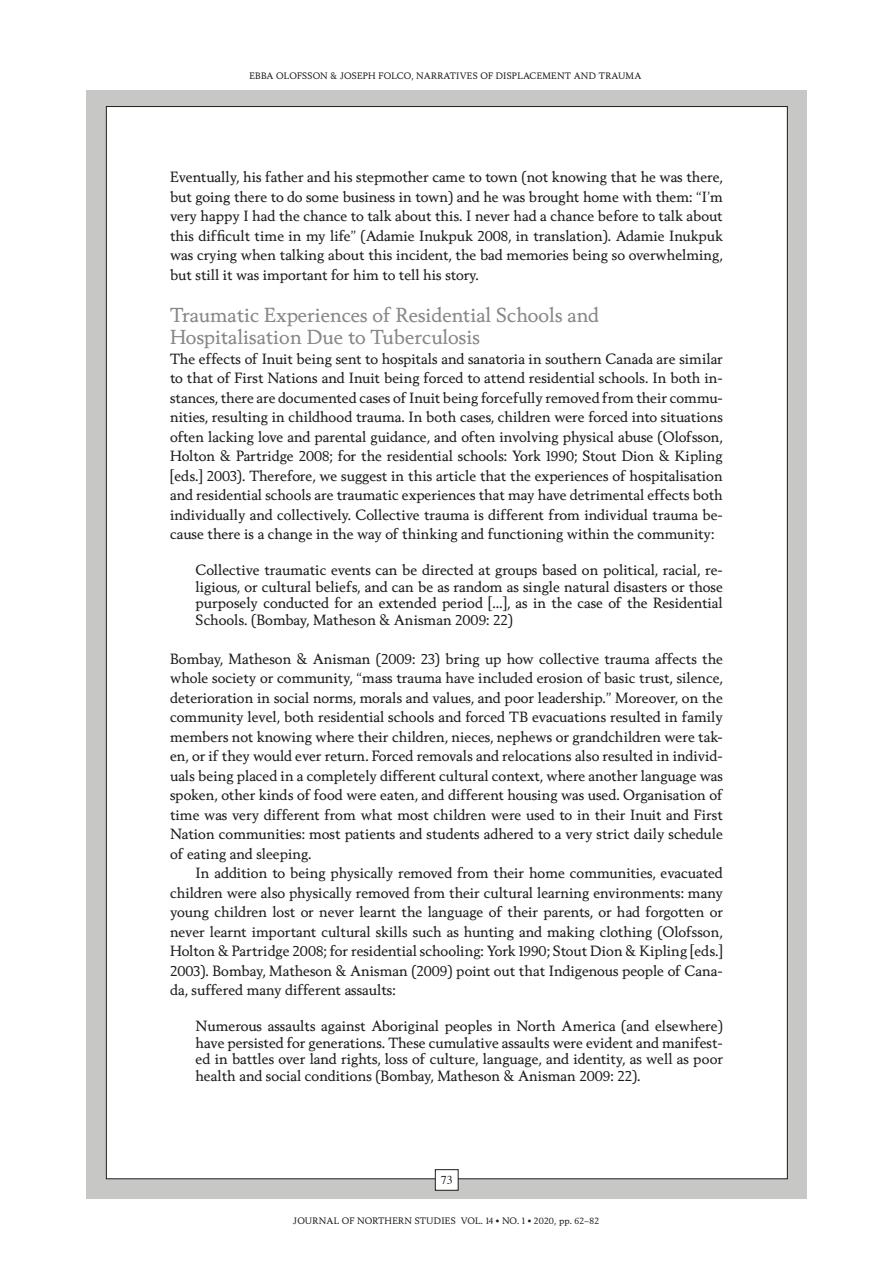
<style>
.page{position:relative;width:893px;height:1263px;background:#fff}
.page>*{position:absolute;margin:0;border:0;box-sizing:border-box;transform-origin:0 0}
.t1{font:19.5px/22.5px "Berling Nova Text";color:#878787}
.t2{font:14.25px/19.5px "Berling Nova Text";color:#1d1d1b;text-align:justify}
.t3{font:12px "Times";color:#1d1d1b}
.t4{font:9px "Berling Nova Text";letter-spacing:.025em;color:#1d1d1b}
</style>
<div class="page">
<div style="left:86px;top:91px;width:721px;height:1108px;background:#c7c7c6"></div>
<div style="left:106px;top:107px;width:681px;height:1072px;background:#fff"></div>
<div style="left:435px;top:1170px;width:23px;height:20px;background:#fff"></div>
<div style="left:435px;top:1169px;width:23px;height:21px;border:1px solid #1d1d1b"></div>
<p class="t4" style="left:250px;top:70px;width:393px">EBBA OLOFSSON &amp; JOSEPH FOLCO, NARRATIVES OF DISPLACEMENT AND TRAUMA</p>
<p class="t2" style="left:170px;top:167px;width:554px">Eventually, his father and his stepmother came to town (not knowing that he was there, but going there to do some business in town) and he was brought home with them: “I’m very happy I had the chance to talk about this. I never had a chance before to talk about this difficult time in my life” (Adamie Inukpuk 2008, in translation). Adamie Inukpuk was crying when talking about this incident, the bad memories being so overwhelming, but still it was important for him to tell his story.</p>
<h1 class="t1" style="left:170px;top:303px;width:430px">Traumatic Experiences of Residential Schools and<br>Hospitalisation Due to Tuberculosis</h1>
<p class="t2" style="left:170px;top:348px;width:554px">The effects of Inuit being sent to hospitals and sanatoria in southern Canada are similar to that of First Nations and Inuit being forced to attend residential schools. In both in&shy;stances, there are documented cases of Inuit being forcefully removed from their commu&shy;nities, resulting in childhood trauma. In both cases, children were forced into situations often lacking love and parental guidance, and often involving physical abuse (Olofsson, Holton &amp; Partridge 2008; for the residential schools: York 1990; Stout Dion &amp; Kipling [eds.] 2003). Therefore, we suggest in this article that the experiences of hospitalisation and residential schools are traumatic experiences that may have detrimental effects both individually and collectively. Collective trauma is different from individual trauma be&shy;cause there is a change in the way of thinking and functioning within the community:</p>
<p class="t2" style="left:196px;top:561px;width:529px;line-height:16.5px">Collective traumatic events can be directed at groups based on political, racial, re&shy;ligious, or cultural beliefs, and can be as random as single natural disasters or those purposely conducted for an extended period […], as in the case of the Residential Schools. (Bombay, Matheson &amp; Anisman 2009: 22)</p>
<p class="t2" style="left:170px;top:648px;width:554px">Bombay, Matheson &amp; Anisman (2009: 23) bring up how collective trauma affects the whole society or community, “mass trauma have included erosion of basic trust, silence, deterioration in social norms, morals and values, and poor leadership.” Moreover, on the community level, both residential schools and forced TB evacuations resulted in family members not knowing where their children, nieces, nephews or grandchildren were tak&shy;en, or if they would ever return. Forced removals and relocations also resulted in individ&shy;uals being placed in a completely different cultural context, where another language was spoken, other kinds of food were eaten, and different housing was used. Organisation of time was very different from what most children were used to in their Inuit and First Nation communities: most patients and students adhered to a very strict daily schedule of eating and sleeping.</p>
<p class="t2" style="left:170px;top:863px;width:554px;text-indent:26px">In addition to being physically removed from their home communities, evacuated children were also physically removed from their cultural learning environments: many young children lost or never learnt the language of their parents, or had forgotten or never learnt important cultural skills such as hunting and making clothing (Olofsson, Holton &amp; Partridge 2008; for residential schooling: York 1990; Stout Dion &amp; Kipling [eds.] 2003). Bombay, Matheson &amp; Anisman (2009) point out that Indigenous people of Cana&shy;da, suffered many different assaults:</p>
<p class="t2" style="left:196px;top:1017px;width:529px;line-height:16.5px">Numerous assaults against Aboriginal peoples in North America (and elsewhere) have persisted for generations. These cumulative assaults were evident and manifest&shy;ed in battles over land rights, loss of culture, language, and identity, as well as poor health and social conditions (Bombay, Matheson &amp; Anisman 2009: 22).</p>
<p class="t3" style="left:441px;top:1168px;width:13px">73</p>
<p class="t4" style="left:293px;top:1215px;width:307px">JOURNAL OF NORTHERN STUDIES VOL. 14 <sup>•</sup> NO. 1 <sup>•</sup> 2020, pp. 62–82</p>
</div>
